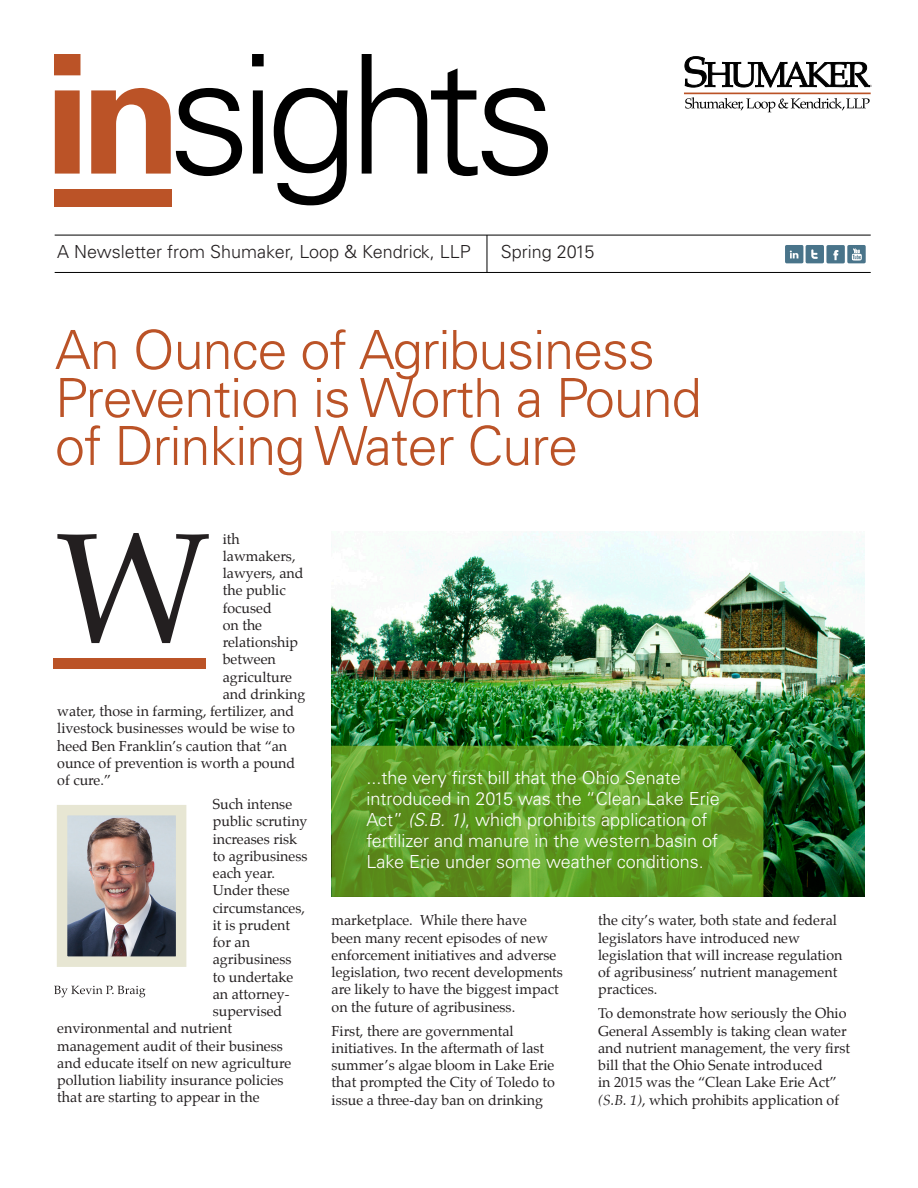
<style>
.page{position:relative;width:918px;height:1188px;background:#fff}
.page>*{position:absolute;margin:0;border:0;box-sizing:border-box;transform-origin:0 0}
.t1{font:155.85px "Palatino";color:#231f20}
.BODY_COPY{font:300 54px/48px "Univers";letter-spacing:-.02em;color:#bb5327}
.BODY_COPY-2{font:300 18px/21px "Univers";color:#fff}
.t2{font:300 18px "Univers";color:#231f20}
.BODY_COPY-3{font:14.25px/17.2px "Palatino";color:#231f20}
.t3{font:3px "Palatino";color:#231f20}
.s1{font-style:italic}
</style>
<div class="page">
<hr style="left:55px;top:235px;width:816px;height:1px;background:#000">
<svg style="left:685px;top:56px;width:185px;height:32px"></svg>
<hr style="left:684px;top:93px;width:187px;height:1px;background:#bb5327">
<svg style="left:685px;top:97px;width:185px;height:15px"></svg>
<hr style="left:487px;top:235px;width:1px;height:37px;background:#000">
<svg style="left:54px;top:54px;width:26px;height:120px;background:#c56e49"></svg>
<svg style="left:91px;top:88px;width:151px;height:88px"></svg>
<svg style="left:252px;top:54px;width:12px;height:120px"></svg>
<svg style="left:274px;top:88px;width:74px;height:117px"></svg>
<div style="left:54px;top:189px;width:118px;height:18px;background:#bb5327"></div>
<svg style="left:362px;top:54px;width:186px;height:122px"></svg>
<hr style="left:55px;top:272px;width:816px;height:1px;background:#000">
<div style="left:785px;top:245px;width:18px;height:18px;background:#49748a;border-radius:2px"></div>
<div style="left:806px;top:245px;width:18px;height:18px;background:#49748a;border-radius:2px"></div>
<div style="left:826px;top:245px;width:19px;height:18px;background:#49748a;border-radius:2px"></div>
<div style="left:847px;top:245px;width:19px;height:18px;background:#49748a;border-radius:2px"></div>
<svg style="left:790px;top:251px;width:8px;height:7px"></svg>
<svg style="left:852px;top:249px;width:10px;height:11px"></svg>
<svg style="left:833px;top:250px;width:5px;height:10px"></svg>
<svg style="left:811px;top:249px;width:7px;height:10px"></svg>
<svg style="left:54px;top:986px;width:91px;height:11px"></svg>
<img style="left:68px;top:816px;width:107px;height:140px">
<div style="left:57px;top:805px;width:129px;height:162px;border:10px solid #e7e6d3"></div>
<div style="left:53px;top:658px;width:153px;height:11px;background:#bb5327"></div>
<img style="left:332px;top:532px;width:533px;height:365px">
<svg style="left:331px;top:746px;width:432px;height:151px;background:#5d9824"></svg>
<p class="t3" style="left:870px;top:84px;width:4px">®</p>
<p class="t2" style="left:57px;top:241px;width:415px">A Newsletter from Shumaker, Loop &amp; Kendrick, LLP</p>
<p class="t2" style="left:501px;top:241px;width:95px">Spring 2015</p>
<p class="BODY_COPY" style="left:55px;top:326px;width:648px">An Ounce of Agribusiness<br>Prevention is Worth a Pound of Drinking Water Cure</p>
<p class="BODY_COPY-3" style="left:223px;top:531px;width:19px">ith</p>
<p class="BODY_COPY-3" style="left:223px;top:549px;width:74px">lawmakers,</p>
<p class="BODY_COPY-3" style="left:223px;top:566px;width:82px">lawyers, and</p>
<p class="BODY_COPY-3" style="left:223px;top:583px;width:64px">the public</p>
<p class="BODY_COPY-3" style="left:223px;top:600px;width:51px">focused</p>
<p class="BODY_COPY-3" style="left:223px;top:618px;width:41px">on the</p>
<p class="BODY_COPY-3" style="left:223px;top:635px;width:77px">relationship</p>
<p class="BODY_COPY-3" style="left:223px;top:652px;width:55px">between</p>
<p class="BODY_COPY-3" style="left:223px;top:669px;width:71px">agriculture</p>
<p class="BODY_COPY-3" style="left:223px;top:687px;width:84px">and drinking</p>
<p class="BODY_COPY-3" style="left:57px;top:704px;width:238px">water, those in farming, fertilizer, and</p>
<p class="BODY_COPY-3" style="left:57px;top:721px;width:239px">livestock businesses would be wise to</p>
<p class="BODY_COPY-3" style="left:57px;top:738px;width:231px">heed Ben Franklin’s caution that “an</p>
<p class="BODY_COPY-3" style="left:57px;top:756px;width:240px">ounce of prevention is worth a pound</p>
<p class="BODY_COPY-3" style="left:57px;top:773px;width:55px">of cure.”</p>
<p class="BODY_COPY-3" style="left:213px;top:797px;width:81px">Such intense</p>
<p class="BODY_COPY-3" style="left:213px;top:814px;width:96px">public scrutiny</p>
<p class="BODY_COPY-3" style="left:213px;top:831px;width:86px">increases risk</p>
<p class="BODY_COPY-3" style="left:213px;top:849px;width:96px">to agribusiness</p>
<p class="BODY_COPY-3" style="left:213px;top:866px;width:64px">each year.</p>
<p class="BODY_COPY-3" style="left:213px;top:883px;width:78px">Under these</p>
<p class="BODY_COPY-3" style="left:213px;top:900px;width:94px">circumstances,</p>
<p class="BODY_COPY-3" style="left:213px;top:918px;width:79px">it is prudent</p>
<p class="BODY_COPY-3" style="left:213px;top:935px;width:39px">for an</p>
<p class="BODY_COPY-3" style="left:213px;top:952px;width:80px">agribusiness</p>
<p class="BODY_COPY-3" style="left:213px;top:969px;width:82px">to undertake</p>
<p class="BODY_COPY-3" style="left:213px;top:987px;width:78px">an attorney-</p>
<p class="BODY_COPY-3" style="left:213px;top:1004px;width:71px">supervised</p>
<p class="BODY_COPY-3" style="left:57px;top:1021px;width:176px">environmental and nutrient</p>
<p class="BODY_COPY-3" style="left:57px;top:1038px;width:227px">management audit of their business</p>
<p class="BODY_COPY-3" style="left:57px;top:1056px;width:235px">and educate itself on new agriculture</p>
<p class="BODY_COPY-3" style="left:57px;top:1073px;width:228px">pollution liability insurance policies</p>
<p class="BODY_COPY-3" style="left:57px;top:1090px;width:204px">that are starting to appear in the</p>
<p class="t1" style="left:56px;top:487px;width:157px">W</p>
<p class="BODY_COPY-2" style="left:366px;top:767px;width:355px">...the very first bill that the Ohio Senate introduced in 2015 was the “Clean Lake Erie Act” <span class="s1">(S.B. 1)</span>, which prohibits application of fertilizer and manure in the western basin of Lake Erie under some weather conditions.</p>
<p class="BODY_COPY-3" style="left:332px;top:913px;width:233px">marketplace. While there have<br>been many recent episodes of new enforcement initiatives and adverse legislation, two recent developments are likely to have the biggest impact on the future of agribusiness.</p>
<p class="BODY_COPY-3" style="left:332px;top:1023px;width:225px">First, there are governmental initiatives. In the aftermath of last summer’s algae bloom in Lake Erie that prompted the City of Toledo to issue a three-day ban on drinking</p>
<p class="BODY_COPY-3" style="left:598px;top:913px;width:246px">the city’s water, both state and federal legislators have introduced new legislation that will increase regulation of agribusiness’ nutrient management practices.</p>
<p class="BODY_COPY-3" style="left:598px;top:1006px;width:253px">To demonstrate how seriously the Ohio General Assembly is taking clean water and nutrient management, the very first bill that the Ohio Senate introduced<br>in 2015 was the “Clean Lake Erie Act” <span class="s1">(S.B. 1)</span>, which prohibits application of</p>
</div>
